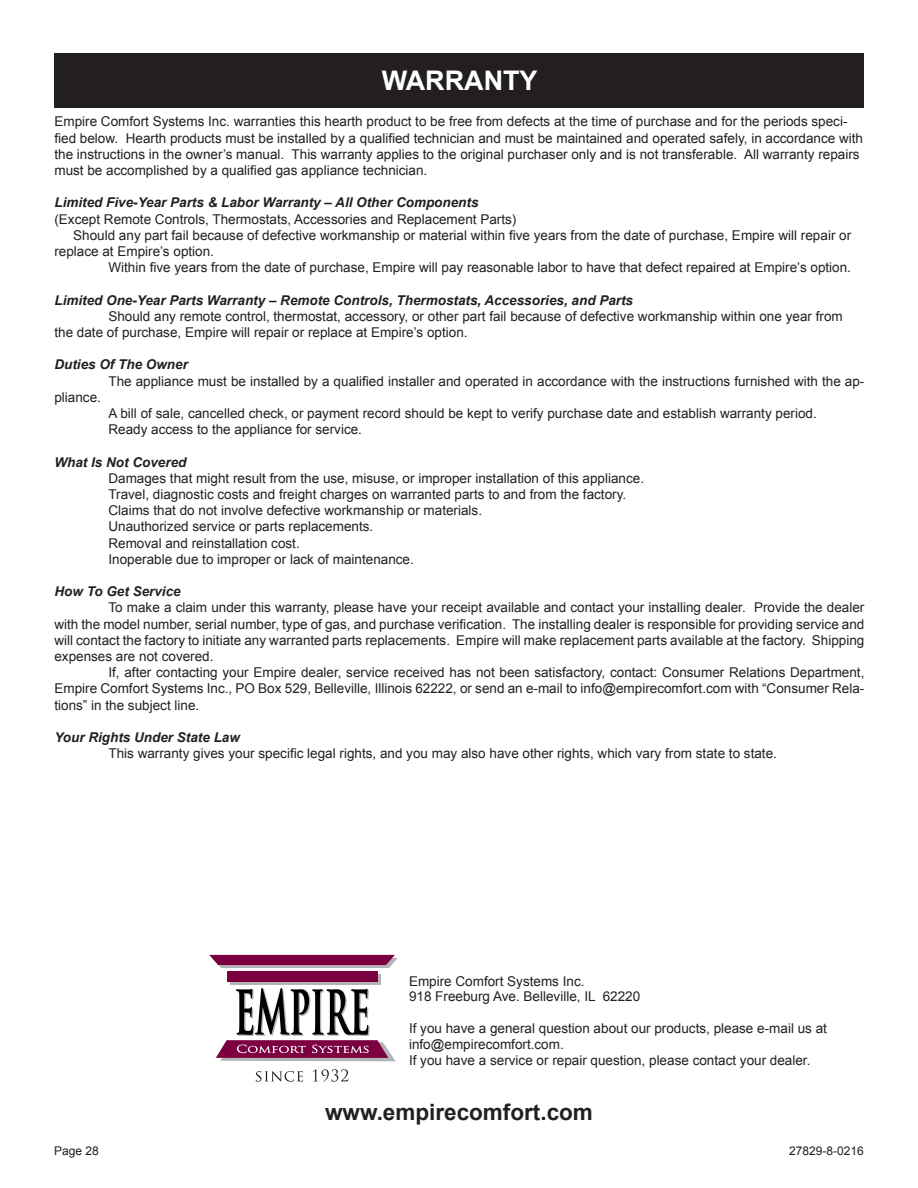
<style>
.page{position:relative;width:918px;height:1188px;background:#fff}
.page>*{position:absolute;margin:0;border:0;box-sizing:border-box;transform-origin:0 0}
.t1{font:700 27px "Arial";color:#fff}
.t2{font:700 22.5px "Arial";color:#231f20}
.t3{font:13.5px/16.2px "Arial";color:#231f20}
.t4{font:italic 700 13.5px "Arial";color:#231f20}
.t5{font:12px "Arial";color:#231f20}
</style>
<div class="page">
<div style="left:54px;top:53px;width:810px;height:55px;background:#231f20"></div>
<svg style="left:230px;top:974px;width:150px;height:10px"></svg>
<div style="left:227px;top:971px;width:151px;height:10px;background:#7c0040"></div>
<svg style="left:209px;top:955px;width:189px;height:13px;background:#8f3665"></svg>
<svg style="left:216px;top:988px;width:180px;height:73px"></svg>
<svg style="left:256px;top:1071px;width:47px;height:11px"></svg>
<svg style="left:313px;top:1069px;width:35px;height:13px"></svg>
<h1 class="t1" style="left:382px;top:63px;width:157px">WARRANTY</h1>
<p class="t3" style="left:54px;top:114px;width:810px">Empire Comfort Systems Inc. warranties this hearth product to be free from defects at the time of purchase and for the periods speci&shy;fied below. Hearth products must be installed by a qualified technician and must be maintained and operated safely, in accordance with the instructions in the owner’s manual. This warranty applies to the original purchaser only and is not transferable. All warranty repairs must be accomplished by a qualified gas appliance technician.</p>
<p class="t4" style="left:54px;top:194px;width:426px">Limited Five-Year Parts &amp; Labor Warranty – All Other Components</p>
<p class="t3" style="left:54px;top:211px;width:463px">(Except Remote Controls, Thermostats, Accessories and Replacement Parts)</p>
<p class="t3" style="left:73px;top:227px;width:780px">Should any part fail because of defective workmanship or material within five years from the date of purchase, Empire will repair or</p>
<p class="t3" style="left:54px;top:243px;width:161px">replace at Empire’s option.</p>
<p class="t3" style="left:108px;top:260px;width:744px">Within five years from the date of purchase, Empire will pay reasonable labor to have that defect repaired at Empire’s option.</p>
<p class="t4" style="left:54px;top:291px;width:580px">Limited One-Year Parts Warranty – Remote Controls, Thermostats, Accessories, and Parts</p>
<p class="t3" style="left:54px;top:308px;width:790px;text-indent:54px">Should any remote control, thermostat, accessory, or other part fail because of defective workmanship within one year from the date of purchase, Empire will repair or replace at Empire’s option.</p>
<p class="t4" style="left:54px;top:356px;width:135px">Duties Of The Owner</p>
<p class="t3" style="left:108px;top:373px;width:758px">The appliance must be installed by a qualified installer and operated in accordance with the instructions furnished with the ap-</p>
<p class="t3" style="left:54px;top:389px;width:48px">pliance.</p>
<p class="t3" style="left:108px;top:405px;width:710px">A bill of sale, cancelled check, or payment record should be kept to verify purchase date and establish warranty period.<br>Ready access to the appliance for service.</p>
<p class="t4" style="left:54px;top:453px;width:134px">What Is Not Covered</p>
<p class="t3" style="left:108px;top:470px;width:537px">Damages that might result from the use, misuse, or improper installation of this appliance.<br>Travel, diagnostic costs and freight charges on warranted parts to and from the factory.<br>Claims that do not involve defective workmanship or materials.<br>Unauthorized service or parts replacements.<br>Removal and reinstallation cost.<br>Inoperable due to improper or lack of maintenance.</p>
<p class="t4" style="left:54px;top:583px;width:128px">How To Get Service</p>
<p class="t3" style="left:108px;top:600px;width:757px">To make a claim under this warranty, please have your receipt available and contact your installing dealer. Provide the dealer</p>
<p class="t3" style="left:54px;top:616px;width:811px">with the model number, serial number, type of gas, and purchase verification. The installing dealer is responsible for providing service and</p>
<p class="t3" style="left:54px;top:632px;width:811px">will contact the factory to initiate any warranted parts replacements. Empire will make replacement parts available at the factory. Shipping</p>
<p class="t3" style="left:54px;top:648px;width:161px">expenses are not covered.</p>
<p class="t3" style="left:108px;top:665px;width:757px">If, after contacting your Empire dealer, service received has not been satisfactory, contact: Consumer Relations Department,</p>
<p class="t3" style="left:54px;top:681px;width:812px">Empire Comfort Systems Inc., PO Box 529, Belleville, Illinois 62222, or send an e-mail to info@empirecomfort.com with “Consumer Rela-</p>
<p class="t3" style="left:54px;top:697px;width:146px">tions” in the subject line.</p>
<p class="t4" style="left:54px;top:728px;width:187px">Your Rights Under State Law</p>
<p class="t3" style="left:108px;top:746px;width:670px">This warranty gives your specific legal rights, and you may also have other rights, which vary from state to state.</p>
<p class="t3" style="left:409px;top:974px;width:233px;line-height:15px">Empire Comfort Systems Inc.<br>918 Freeburg Ave. Belleville, IL 62220</p>
<p class="t3" style="left:409px;top:1020px;width:419px">If you have a general question about our products, please e-mail us at info@empirecomfort.com.<br>If you have a service or repair question, please contact your dealer.</p>
<h2 class="t2" style="left:325px;top:1097px;width:269px">www.empirecomfort.com</h2>
<p class="t5" style="left:54px;top:1143px;width:46px">Page 28</p>
<p class="t5" style="left:789px;top:1143px;width:76px">27829-8-0216</p>
</div>
